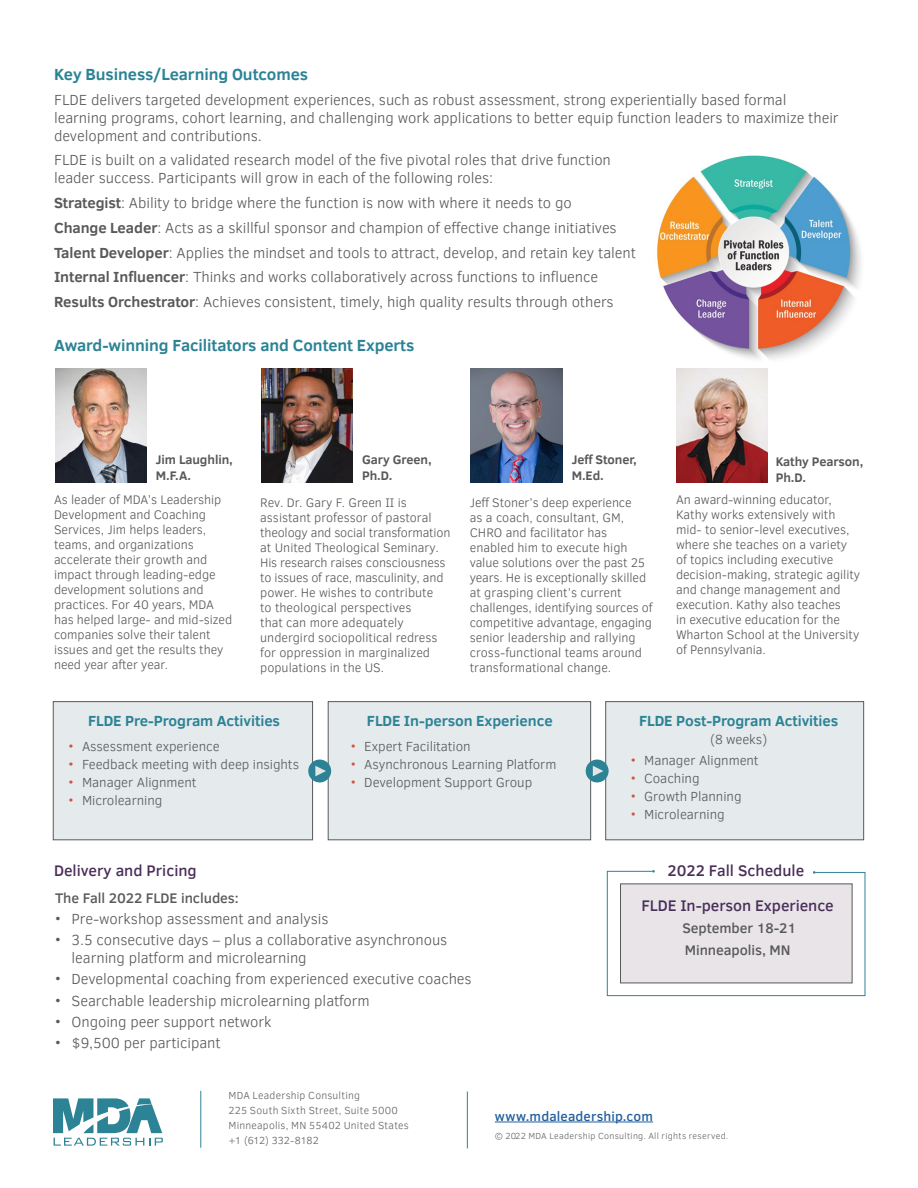
<style>
.page{position:relative;width:918px;height:1188px;background:#fff}
.page>*{position:absolute;margin:0;border:0;box-sizing:border-box;transform-origin:0 0}
.t1{font:700 16.5px "Clear Sans";letter-spacing:-.005em;color:#2c8395}
.t2{font:500 15.75px "Clear Sans";color:#4a2e59}
.t3{font:300 15px/18px "Clear Sans";letter-spacing:-.005em;color:#58595b}
.t4{font:700 15px "Clear Sans";letter-spacing:-.005em;color:#2c8395}
.t5{font:500 14.25px "Clear Sans";letter-spacing:-.005em;color:#58595b}
.t6{font:300 13.5px "Clear Sans";letter-spacing:-.005em;color:#58595b}
.Body_Copy{font:500 13.5px "Clear Sans";letter-spacing:.01em;color:#215e9e}
.t7{font:300 12.75px/15px "Clear Sans";letter-spacing:-.005em;color:#58595b}
.t8{font:700 12.75px/16.2px "Clear Sans";letter-spacing:-.005em;color:#58595b}
.Body_Copy-2{font:300 10.5px "Clear Sans";letter-spacing:.02em;color:#636466}
.Body_Copy-3{font:300 10.5px "Clear Sans";letter-spacing:-.015em;color:#636466}
.Body_Copy-4{font:300 9px "Clear Sans";letter-spacing:.03em;color:#636466}
.s1{font-weight:700}
.s2{color:#d05641}
</style>
<div class="page">
<svg style="left:53px;top:1098px;width:110px;height:48px"></svg>
<hr style="left:495px;top:1122px;width:158px;height:1px;background:#215e9e">
<hr style="left:201px;top:1091px;width:1px;height:57px;background:#2c8395">
<hr style="left:467px;top:1092px;width:1px;height:56px;background:#2c8395">
<div style="left:53px;top:701px;width:260px;height:139px;background:#e5eaed;border:1px solid #58595b"></div>
<div style="left:328px;top:701px;width:263px;height:139px;background:#e5eaed;border:1px solid #58595b"></div>
<div style="left:606px;top:701px;width:258px;height:139px;background:#e5eaed;border:1px solid #58595b"></div>
<div style="left:308px;top:760px;width:23px;height:22px;background:#2c8395;border-radius:50%"></div>
<svg style="left:315px;top:766px;width:11px;height:10px"></svg>
<div style="left:586px;top:760px;width:23px;height:22px;background:#2c8395;border-radius:50%"></div>
<svg style="left:593px;top:766px;width:10px;height:10px"></svg>
<img style="left:55px;top:368px;width:91px;height:114px">
<img style="left:261px;top:368px;width:92px;height:114px">
<img style="left:471px;top:368px;width:91px;height:114px">
<img style="left:676px;top:369px;width:91px;height:113px">
<svg style="left:607px;top:870px;width:258px;height:126px"></svg>
<div style="left:620px;top:884px;width:232px;height:99px;background:#e8e4e8"></div>
<img style="left:656px;top:155px;width:205px;height:205px">
<p class="t1" style="left:54px;top:62px;width:256px">Key Business/Learning Outcomes</p>
<p class="t3" style="left:54px;top:90px;width:786px">FLDE delivers targeted development experiences, such as robust assessment, strong experientially based formal learning programs, cohort learning, and challenging work applications to better equip function leaders to maximize their development and contributions.</p>
<p class="t3" style="left:54px;top:151px;width:558px">FLDE is built on a validated research model of the five pivotal roles that drive function</p>
<p class="t3" style="left:54px;top:169px;width:441px">leader success. Participants will grow in each of the following roles:</p>
<p class="t3" style="left:54px;top:194px;width:519px"><span class="s1">Strategist</span>: Ability to bridge where the function is now with where it needs to go</p>
<p class="t3" style="left:54px;top:219px;width:564px"><span class="s1">Change Leader</span>: Acts as a skillful sponsor and champion of effective change initiatives</p>
<p class="t3" style="left:54px;top:243px;width:584px"><span class="s1">Talent Developer</span>: Applies the mindset and tools to attract, develop, and retain key talent</p>
<p class="t3" style="left:54px;top:268px;width:546px"><span class="s1">Internal Influencer</span>: Thinks and works collaboratively across functions to influence</p>
<p class="t3" style="left:54px;top:293px;width:561px"><span class="s1">Results Orchestrator</span>: Achieves consistent, timely, high quality results through others</p>
<p class="t1" style="left:54px;top:333px;width:362px">Award-winning Facilitators and Content Experts</p>
<p class="t8" style="left:156px;top:451px;width:78px">Jim Laughlin,</p>
<p class="t8" style="left:156px;top:467px;width:37px">M.F.A.</p>
<p class="t8" style="left:362px;top:451px;width:71px">Gary Green,<br>Ph.D.</p>
<p class="t8" style="left:572px;top:451px;width:66px">Jeff Stoner,<br>M.Ed.</p>
<p class="t8" style="left:776px;top:453px;width:89px">Kathy Pearson,</p>
<p class="t8" style="left:776px;top:469px;width:32px">Ph.D.</p>
<p class="t7" style="left:54px;top:492px;width:180px">As leader of MDA’s Leadership<br>Development and Coaching<br>Services, Jim helps leaders, teams, and organizations accelerate their growth and impact through leading-edge development solutions and practices. For 40 years, MDA has helped large- and mid-sized companies solve their talent issues and get the results they need year after year.</p>
<p class="t7" style="left:260px;top:495px;width:192px">Rev. Dr. Gary F. Green II is assistant professor of pastoral theology and social transformation at United Theological Seminary.<br>His research raises consciousness to issues of race, masculinity, and power. He wishes to contribute<br>to theological perspectives<br>that can more adequately undergird sociopolitical redress for oppression in marginalized populations in the US.</p>
<p class="t7" style="left:470px;top:495px;width:184px">Jeff Stoner’s deep experience<br>as a coach, consultant, GM,<br>CHRO and facilitator has enabled him to execute high value solutions over the past 25 years. He is exceptionally skilled at grasping client’s current challenges, identifying sources of competitive advantage, engaging senior leadership and rallying cross-functional teams around transformational change.</p>
<p class="t7" style="left:676px;top:492px;width:186px">An award-winning educator,<br>Kathy works extensively with mid- to senior-level executives, where she teaches on a variety of topics including executive decision-making, strategic agility and change management and execution. Kathy also teaches<br>in executive education for the<br>Wharton School at the University of Pennsylvania.</p>
<p class="t4" style="left:88px;top:710px;width:193px">FLDE Pre-Program Activities</p>
<p class="t6" style="left:69px;top:737px;width:153px"><span class="s2">•</span> Assessment experience</p>
<p class="t6" style="left:69px;top:755px;width:232px"><span class="s2">•</span> Feedback meeting with deep insights</p>
<p class="t6" style="left:69px;top:773px;width:130px"><span class="s2">•</span> Manager Alignment</p>
<p class="t6" style="left:69px;top:791px;width:95px"><span class="s2">•</span> Microlearning</p>
<p class="t4" style="left:367px;top:710px;width:187px">FLDE In-person Experience</p>
<p class="t6" style="left:351px;top:737px;width:121px"><span class="s2">•</span> Expert Facilitation</p>
<p class="t6" style="left:351px;top:755px;width:207px"><span class="s2">•</span> Asynchronous Learning Platform</p>
<p class="t6" style="left:351px;top:773px;width:183px"><span class="s2">•</span> Development Support Group</p>
<p class="t4" style="left:639px;top:710px;width:201px">FLDE Post-Program Activities</p>
<p class="t6" style="left:710px;top:731px;width:59px">(8 weeks)</p>
<p class="t6" style="left:631px;top:752px;width:130px"><span class="s2">•</span> Manager Alignment</p>
<p class="t6" style="left:631px;top:770px;width:70px"><span class="s2">•</span> Coaching</p>
<p class="t6" style="left:631px;top:788px;width:112px"><span class="s2">•</span> Growth Planning</p>
<p class="t6" style="left:631px;top:806px;width:95px"><span class="s2">•</span> Microlearning</p>
<p class="t2" style="left:54px;top:859px;width:144px">Delivery and Pricing</p>
<p class="t2" style="left:668px;top:860px;width:138px">2022 Fall Schedule</p>
<p class="t5" style="left:55px;top:888px;width:185px">The Fall 2022 FLDE includes:</p>
<p class="t3" style="left:55px;top:910px;width:275px">• Pre-workshop assessment and analysis</p>
<p class="t3" style="left:72px;top:931px;width:377px;text-indent:-16px">• 3.5 consecutive days – plus a collaborative asynchronous learning platform and microlearning</p>
<p class="t3" style="left:55px;top:970px;width:418px">• Developmental coaching from experienced executive coaches</p>
<p class="t3" style="left:55px;top:991px;width:316px">• Searchable leadership microlearning platform</p>
<p class="t3" style="left:55px;top:1013px;width:218px">• Ongoing peer support network</p>
<p class="t3" style="left:55px;top:1034px;width:167px">• $9,500 per participant</p>
<p class="t2" style="left:641px;top:895px;width:194px">FLDE In-person Experience</p>
<p class="t5" style="left:682px;top:918px;width:115px">September 18-21</p>
<p class="t5" style="left:685px;top:940px;width:107px">Minneapolis, MN</p>
<p class="Body_Copy-2" style="left:229px;top:1088px;width:133px">MDA Leadership Consulting</p>
<p class="Body_Copy-2" style="left:229px;top:1103px;width:171px">225 South Sixth Street, Suite 5000</p>
<p class="Body_Copy-2" style="left:229px;top:1118px;width:182px">Minneapolis, MN 55402 United States</p>
<p class="Body_Copy-3" style="left:229px;top:1133px;width:92px">+1 (612) 332-8182</p>
<p class="Body_Copy" style="left:495px;top:1107px;width:160px">www.mdaleadership.com</p>
<p class="Body_Copy-4" style="left:495px;top:1130px;width:235px">© 2022 MDA Leadership Consulting. All rights reserved.</p>
</div>
